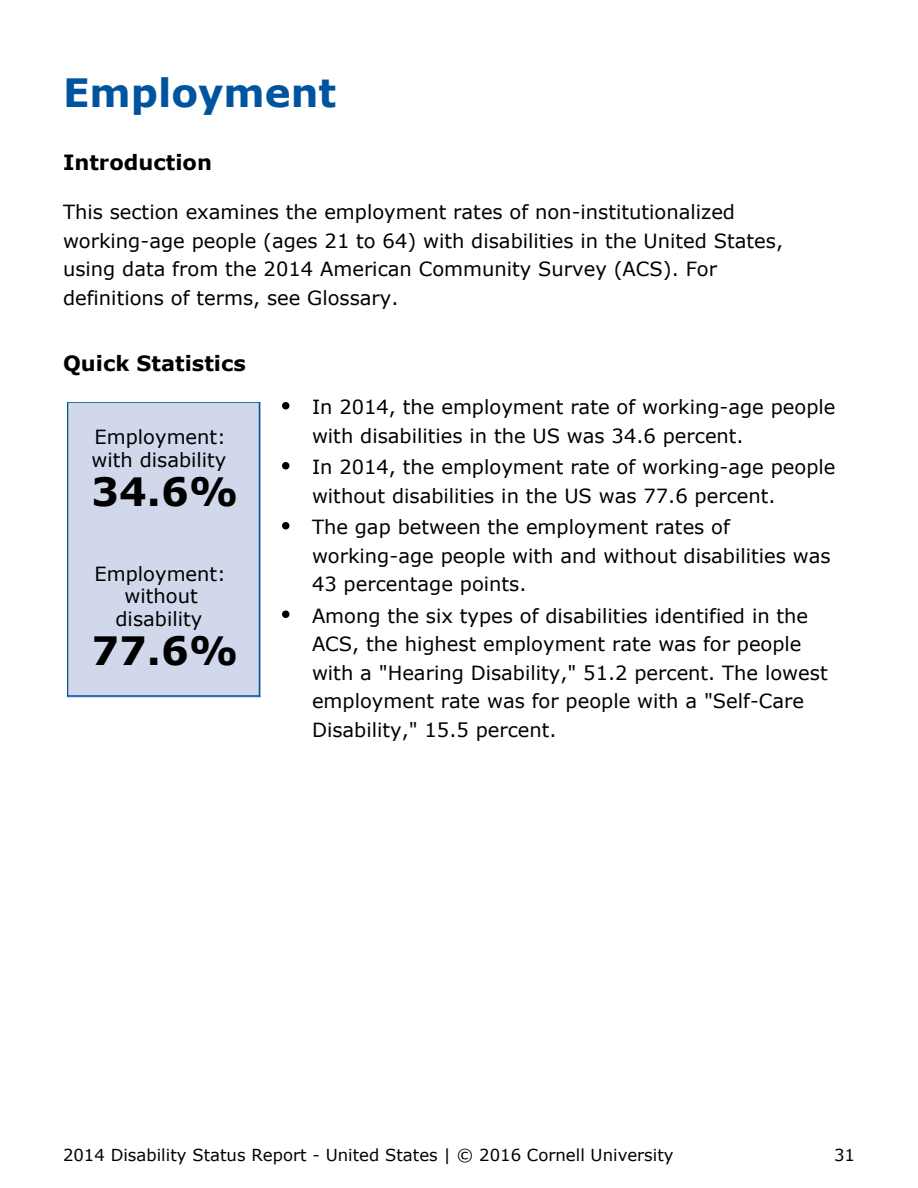
<style>
.page{position:relative;width:918px;height:1188px;background:#fff}
.page>*{position:absolute;margin:0;border:0;box-sizing:border-box;transform-origin:0 0}
.t1{font:700 39px "Verdana";color:#00549f}
.t2{font:700 39px "Verdana";color:#000}
.t3{font:700 21px "Verdana";color:#000}
.t4{font:19.5px/28.5px "Verdana";color:#000}
.t5{font:16.5px "Verdana";color:#000}
</style>
<div class="page">
<div style="left:68px;top:402px;width:193px;height:296px;background:#d2d8ec"></div>
<hr style="left:68px;top:402px;width:192px;height:1px;background:#00549f">
<hr style="left:68px;top:695px;width:192px;height:2px;background:#00549f">
<hr style="left:68px;top:402px;width:1px;height:294px;background:#00549f">
<hr style="left:259px;top:402px;width:1px;height:294px;background:#00549f">
<div style="left:282px;top:402px;width:8px;height:8px;background:#000;border-radius:50%"></div>
<div style="left:282px;top:462px;width:8px;height:8px;background:#000;border-radius:50%"></div>
<div style="left:282px;top:522px;width:8px;height:8px;background:#000;border-radius:50%"></div>
<div style="left:282px;top:610px;width:8px;height:8px;background:#000;border-radius:50%"></div>
<h1 class="t1" style="left:63px;top:77px;width:275px">Employment</h1>
<p class="t3" style="left:63px;top:153px;width:150px">Introduction</p>
<p class="t4" style="left:63px;top:199px;width:722px">This section examines the employment rates of non-institutionalized working-age people (ages 21 to 64) with disabilities in the United States, using data from the 2014 American Community Survey (ACS). For definitions of terms, see Glossary.</p>
<p class="t3" style="left:63px;top:354px;width:184px">Quick Statistics</p>
<p class="t4" style="left:92px;top:427px;width:136px;line-height:22.5px">Employment: with disability</p>
<h1 class="t2" style="left:92px;top:476px;width:148px">34.6%</h1>
<p class="t4" style="left:94px;top:564px;width:133px;line-height:22.5px;text-align:center">Employment: without disability</p>
<h1 class="t2" style="left:92px;top:635px;width:148px">77.6%</h1>
<p class="t4" style="left:312px;top:394px;width:525px">In 2014, the employment rate of working-age people with disabilities in the US was 34.6 percent.</p>
<p class="t4" style="left:312px;top:454px;width:525px">In 2014, the employment rate of working-age people without disabilities in the US was 77.6 percent.</p>
<p class="t4" style="left:312px;top:514px;width:520px">The gap between the employment rates of working-age people with and without disabilities was<br>43 percentage points.</p>
<p class="t4" style="left:312px;top:603px;width:517px">Among the six types of disabilities identified in the ACS, the highest employment rate was for people with a "Hearing Disability," 51.2 percent. The lowest employment rate was for people with a "Self-Care Disability," 15.5 percent.</p>
<p class="t5" style="left:63px;top:1148px;width:612px">2014 Disability Status Report - United States | © 2016 Cornell University</p>
<p class="t5" style="left:834px;top:1148px;width:22px">31</p>
</div>
